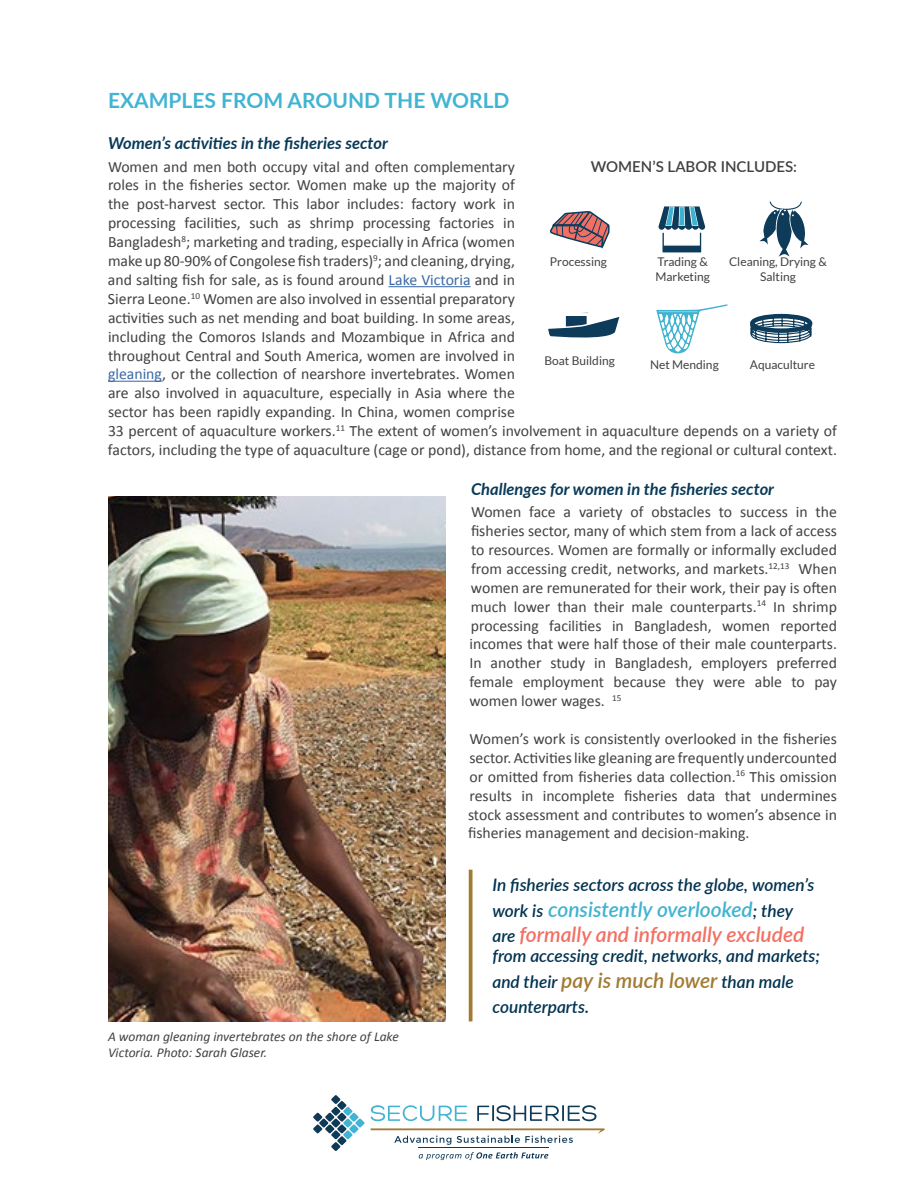
<style>
.page{position:relative;width:918px;height:1188px;background:#fff}
.page>*{position:absolute;margin:0;border:0;box-sizing:border-box;transform-origin:0 0}
.t1{font:italic 600 21px/25.2px "Lato";color:#f27063}
.t2{font:700 21px "Lato";color:#42b4d3}
.t3{font:italic 600 17.25px/25.5px "Lato";color:#023351}
.t4{font:italic 700 16.5px "Lato";color:#0a3a58}
.t5{font:15.75px/18.9px "Calibri";color:#414042;text-align:justify}
.t6{font:600 15px "Lato";color:#414042}
.t7{font:italic 13.5px/16.2px "Calibri";color:#414042}
.t8{font:12px/14.4px "Lato";color:#414042}
.s1{color:#3a68a5}
.s2{font-size:17.25px;color:#023351}
.s3{color:#40b3d1}
.s4{font-size:21px;color:#a27a32}
</style>
<div class="page">
<svg style="left:313px;top:1095px;width:292px;height:65px"></svg>
<hr style="left:418px;top:1147px;width:131px;height:1px;background:#0f3a57">
<hr style="left:389px;top:286px;width:82px;height:1px;background:#3a68a5">
<hr style="left:108px;top:381px;width:54px;height:1px;background:#3a68a5">
<img style="left:108px;top:497px;width:338px;height:524px">
<svg style="left:759px;top:201px;width:50px;height:56px"></svg>
<svg style="left:549px;top:211px;width:61px;height:38px"></svg>
<svg style="left:658px;top:206px;width:48px;height:47px"></svg>
<svg style="left:656px;top:304px;width:72px;height:49px"></svg>
<svg style="left:548px;top:312px;width:72px;height:26px"></svg>
<svg style="left:750px;top:314px;width:62px;height:30px"></svg>
<hr style="left:469px;top:870px;width:3px;height:151px;background:#a27a33">
<h1 class="t2" style="left:108px;top:85px;width:403px">EXAMPLES FROM AROUND THE WORLD</h1>
<p class="t4" style="left:108px;top:131px;width:281px">Women’s activities in the fisheries sector</p>
<p class="t5" style="left:108px;top:157px;width:730px;text-align:left">Women and men both occupy vital and often complementary<br>roles in the fisheries sector. Women make up the majority of<br>the post-harvest sector. This labor includes: factory work in<br>processing facilities, such as shrimp processing factories in<br>Bangladesh<sup>8</sup>; marketing and trading, especially in Africa (women<br>make up 80-90% of Congolese fish traders)<sup>9</sup>; and cleaning, drying,<br>and salting fish for sale, as is found around <span class="s1">Lake Victoria</span> and in<br>Sierra Leone.<sup>10</sup> Women are also involved in essential preparatory<br>activities such as net mending and boat building. In some areas,<br>including the Comoros Islands and Mozambique in Africa and<br>throughout Central and South America, women are involved in<br><span class="s1">gleaning</span>, or the collection of nearshore invertebrates. Women<br>are also involved in aquaculture, especially in Asia where the<br>sector has been rapidly expanding. In China, women comprise<br>33 percent of aquaculture workers.<sup>11</sup> The extent of women’s involvement in aquaculture depends on a variety of factors, including the type of aquaculture (cage or pond), distance from home, and the regional or cultural context.</p>
<p class="t4" style="left:471px;top:477px;width:305px">Challenges for women in the fisheries sector</p>
<p class="t5" style="left:469px;top:503px;width:369px">Women face a variety of obstacles to success in the fisheries sector, many of which stem from a lack of access to resources. Women are formally or informally excluded from accessing credit, networks, and markets.<sup>12,13</sup> When women are remunerated for their work, their pay is often much lower than their male counterparts.<sup>14</sup> In shrimp processing facilities in Bangladesh, women reported incomes that were half those of their male counterparts.<br>In another study in Bangladesh, employers preferred female employment because they were able to pay women lower wages. <sup>15</sup></p>
<p class="t5" style="left:468px;top:729px;width:371px">Women’s work is consistently overlooked in the fisheries sector. Activities like gleaning are frequently undercounted or omitted from fisheries data collection.<sup>16</sup> This omission results in incomplete fisheries data that undermines stock assessment and contributes to women’s absence in fisheries management and decision-making.</p>
<p class="t6" style="left:591px;top:156px;width:208px">WOMEN’S LABOR INCLUDES:</p>
<p class="t8" style="left:550px;top:255px;width:59px">Processing</p>
<p class="t8" style="left:655px;top:255px;width:56px">Trading &amp;<br>Marketing</p>
<p class="t8" style="left:729px;top:255px;width:99px;text-align:center">Cleaning, Drying &amp;<br>Salting</p>
<p class="t8" style="left:544px;top:354px;width:72px">Boat Building</p>
<p class="t8" style="left:650px;top:358px;width:70px">Net Mending</p>
<p class="t8" style="left:750px;top:358px;width:67px">Aquaculture</p>
<p class="t7" style="left:108px;top:1028px;width:292px">A woman gleaning invertebrates on the shore of Lake<br>Victoria. Photo: Sarah Glaser.</p>
<p class="t3" style="left:492px;top:872px;width:323px">In fisheries sectors across the globe, women’s</p>
<h1 class="t1" style="left:492px;top:895px;width:313px"><span class="s2">work is</span> <span class="s3">consistently overlooked</span><span class="s2">; they are</span> formally and informally excluded</h1>
<p class="t3" style="left:492px;top:943px;width:329px">from accessing credit, networks, and markets; and their <span class="s4">pay is much lower</span> than male counterparts.</p>
</div>
